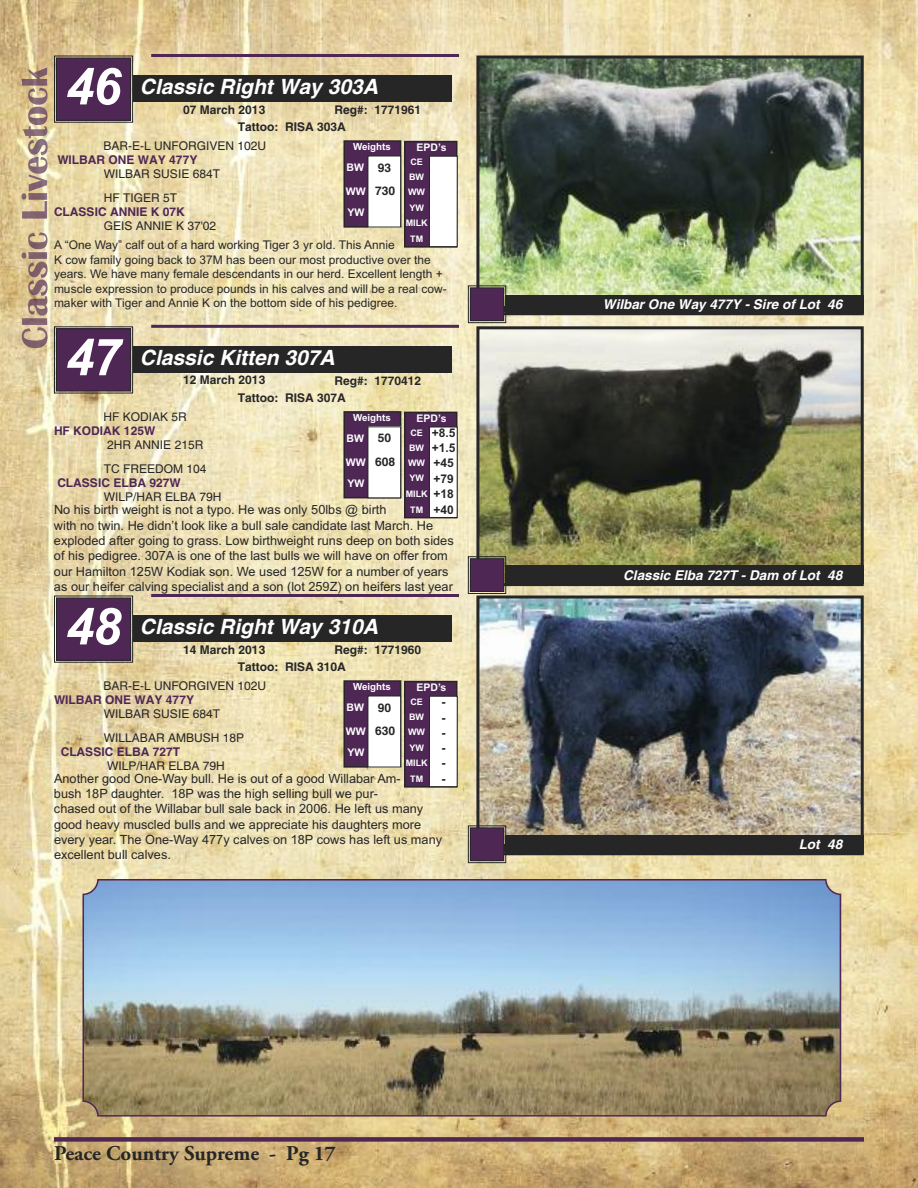
<style>
.page{position:relative;width:918px;height:1188px;background:#fff}
.page>*{position:absolute;margin:0;border:0;box-sizing:border-box;transform-origin:0 0}
.t1{font:italic 700 51px "Arial";color:#fff}
.t2{font:italic 700 21px "Helvetica";color:#fff}
.t3{font:700 21px "Adobe Garamond Pro";color:#272627}
.t4{font:italic 700 13.5px "Helvetica";color:#fff}
.t5{font:12.75px/15.3px "Arial";color:#272627}
.t6{font:12px/14.4px "Arial";color:#272627}
.t7{font:12px "Helvetica";color:#272627}
.t8{font:700 12px/23.9px "Helvetica";color:#272627}
.t9{font:700 12px "Helvetica";color:#4f2755}
.t10{font:700 12px/15.3px "Arial";color:#272627}
.t11{font:700 10.5px/20.9px "Arial";color:#fff}
.t12{font:700 9.75px "Arial";color:#fff}
.t13{font:700 9px/15.5px "Arial";color:#fff;text-align:center}
</style>
<div class="page">
<img style="left:0;top:0;width:918px;height:1188px">
<div style="left:54px;top:1137px;width:810px;height:5px;background:#4f2755"></div>
<img style="left:480px;top:60px;width:380px;height:235px">
<div style="left:476px;top:56px;width:388px;height:259px;border:3px solid #272627"></div>
<div style="left:506px;top:295px;width:358px;height:19px;background:#272627"></div>
<div style="left:470px;top:288px;width:34px;height:33px;background:#4f2755"></div>
<div style="left:468px;top:285px;width:38px;height:38px;border:1px solid #272627"></div>
<div style="left:470px;top:287px;width:34px;height:34px;border:1px solid #272627"></div>
<hr style="left:151px;top:54px;width:308px;height:3px;background:#4f2755">
<div style="left:344px;top:141px;width:57px;height:86px;background:#4f2755"></div>
<div style="left:343px;top:140px;width:58px;height:88px;border:2px solid #272627"></div>
<div style="left:368px;top:156px;width:33px;height:71px;background:#fff"></div>
<div style="left:368px;top:156px;width:33px;height:71px;border:1px solid #272627"></div>
<div style="left:57px;top:58px;width:74px;height:62px;background:#4f2755"></div>
<div style="left:54px;top:55px;width:79px;height:68px;border:1px solid #272627"></div>
<div style="left:56px;top:57px;width:75px;height:64px;border:1px solid #272627"></div>
<div style="left:133px;top:75px;width:319px;height:27px;background:#272627"></div>
<div style="left:405px;top:142px;width:52px;height:105px;background:#4f2755"></div>
<div style="left:404px;top:141px;width:53px;height:107px;border:2px solid #272627"></div>
<div style="left:429px;top:156px;width:28px;height:91px;background:#fff"></div>
<div style="left:429px;top:156px;width:29px;height:91px;border:1px solid #272627"></div>
<img style="left:480px;top:330px;width:380px;height:236px">
<div style="left:476px;top:326px;width:388px;height:260px;border:3px solid #272627"></div>
<div style="left:506px;top:566px;width:358px;height:18px;background:#272627"></div>
<div style="left:470px;top:559px;width:34px;height:32px;background:#4f2755"></div>
<div style="left:468px;top:556px;width:38px;height:38px;border:1px solid #272627"></div>
<div style="left:470px;top:558px;width:34px;height:34px;border:1px solid #272627"></div>
<hr style="left:151px;top:325px;width:308px;height:3px;background:#4f2755">
<div style="left:344px;top:412px;width:57px;height:86px;background:#4f2755"></div>
<div style="left:343px;top:411px;width:58px;height:87px;border:2px solid #272627"></div>
<div style="left:368px;top:427px;width:33px;height:71px;background:#fff"></div>
<div style="left:368px;top:426px;width:33px;height:72px;border:1px solid #272627"></div>
<div style="left:57px;top:329px;width:74px;height:62px;background:#4f2755"></div>
<div style="left:54px;top:326px;width:79px;height:68px;border:1px solid #272627"></div>
<div style="left:56px;top:328px;width:75px;height:64px;border:1px solid #272627"></div>
<div style="left:133px;top:346px;width:319px;height:27px;background:#272627"></div>
<div style="left:405px;top:412px;width:52px;height:106px;background:#4f2755"></div>
<div style="left:404px;top:412px;width:53px;height:106px;border:2px solid #272627"></div>
<div style="left:429px;top:427px;width:28px;height:90px;background:#fff"></div>
<div style="left:429px;top:427px;width:29px;height:91px;border:1px solid #272627"></div>
<img style="left:480px;top:600px;width:380px;height:235px">
<div style="left:476px;top:596px;width:388px;height:259px;border:3px solid #272627"></div>
<div style="left:506px;top:835px;width:358px;height:19px;background:#272627"></div>
<div style="left:470px;top:828px;width:34px;height:33px;background:#4f2755"></div>
<div style="left:468px;top:825px;width:38px;height:38px;border:1px solid #272627"></div>
<div style="left:470px;top:827px;width:34px;height:34px;border:1px solid #272627"></div>
<hr style="left:151px;top:594px;width:308px;height:3px;background:#4f2755">
<div style="left:344px;top:681px;width:57px;height:86px;background:#4f2755"></div>
<div style="left:343px;top:680px;width:58px;height:88px;border:2px solid #272627"></div>
<div style="left:368px;top:696px;width:33px;height:71px;background:#fff"></div>
<div style="left:368px;top:696px;width:33px;height:71px;border:1px solid #272627"></div>
<div style="left:57px;top:598px;width:74px;height:62px;background:#4f2755"></div>
<div style="left:54px;top:595px;width:79px;height:68px;border:1px solid #272627"></div>
<div style="left:56px;top:597px;width:75px;height:64px;border:1px solid #272627"></div>
<div style="left:133px;top:615px;width:319px;height:27px;background:#272627"></div>
<div style="left:405px;top:682px;width:52px;height:105px;background:#4f2755"></div>
<div style="left:404px;top:681px;width:53px;height:107px;border:2px solid #272627"></div>
<div style="left:429px;top:696px;width:28px;height:91px;background:#fff"></div>
<div style="left:429px;top:696px;width:29px;height:91px;border:1px solid #272627"></div>
<img style="left:22px;top:107px;width:26px;height:241px">
<svg style="left:83px;top:879px;width:758px;height:238px"></svg>
<h1 class="t1" style="left:66px;top:57px;width:57px">46</h1>
<h2 class="t2" style="left:140px;top:75px;width:240px">Classic Right Way 303A</h2>
<p class="t8" style="left:183px;top:97px;width:84px">07 March 2013</p>
<p class="t8" style="left:238px;top:101px;width:185px;line-height:17.1px;text-indent:97px">Reg#: 1771961<br>Tattoo: RISA 303A</p>
<p class="t7" style="left:104px;top:139px;width:164px">BAR-E-L UNFORGIVEN 102U</p>
<p class="t7" style="left:104px;top:167px;width:118px">WILBAR SUSIE 684T</p>
<p class="t9" style="left:54px;top:205px;width:132px">CLASSIC ANNIE K 07K</p>
<p class="t12" style="left:353px;top:141px;width:39px">Weights</p>
<p class="t8" style="left:375px;top:155px;width:22px">93<br>730</p>
<p class="t11" style="left:417px;top:137px;width:31px">EPD’s</p>
<p class="t13" style="left:406px;top:154px;width:23px">CE<br>BW<br>WW<br>YW<br>MILK<br>TM</p>
<p class="t9" style="left:57px;top:153px;width:142px">WILBAR ONE WAY 477Y</p>
<p class="t11" style="left:347px;top:157px;width:19px">BW</p>
<p class="t11" style="left:346px;top:181px;width:21px">WW<br>YW</p>
<p class="t6" style="left:54px;top:238px;width:394px">A “One Way” calf out of a hard working Tiger 3 yr old. This Annie<br>K cow family going back to 37M has been our most productive over the years. We have many female descendants in our herd. Excellent length + muscle expression to produce pounds in his calves and will be a real cow&shy;maker with Tiger and Annie K on the bottom side of his pedigree.</p>
<p class="t7" style="left:104px;top:191px;width:75px">HF TIGER 5T</p>
<p class="t7" style="left:104px;top:219px;width:114px">GEIS ANNIE K 37'02</p>
<h1 class="t1" style="left:66px;top:328px;width:57px">47</h1>
<h2 class="t2" style="left:140px;top:346px;width:196px">Classic Kitten 307A</h2>
<p class="t8" style="left:183px;top:368px;width:84px">12 March 2013</p>
<p class="t8" style="left:238px;top:372px;width:185px;line-height:17.1px;text-indent:97px">Reg#: 1770412<br>Tattoo: RISA 307A</p>
<p class="t7" style="left:104px;top:410px;width:85px">HF KODIAK 5R</p>
<p class="t7" style="left:107px;top:437px;width:98px">2HR ANNIE 215R</p>
<p class="t9" style="left:57px;top:476px;width:125px">CLASSIC ELBA 927W</p>
<p class="t12" style="left:353px;top:412px;width:39px">Weights</p>
<p class="t8" style="left:375px;top:426px;width:22px">50<br>608</p>
<p class="t11" style="left:417px;top:408px;width:31px">EPD’s</p>
<p class="t13" style="left:406px;top:425px;width:23px">CE<br>BW<br>WW<br>YW<br>MILK<br>TM</p>
<p class="t10" style="left:432px;top:425px;width:25px">+8.5 +1.5 +45 +79 +18 +40</p>
<p class="t9" style="left:54px;top:423px;width:103px">HF KODIAK 125W</p>
<p class="t11" style="left:347px;top:428px;width:19px">BW</p>
<p class="t11" style="left:346px;top:452px;width:21px">WW<br>YW</p>
<p class="t5" style="left:54px;top:502px;width:401px">No his birth weight is not a typo. He was only 50lbs @ birth<br>with no twin. He didn’t look like a bull sale candidate last March. He exploded after going to grass. Low birthweight runs deep on both sides of his pedigree. 307A is one of the last bulls we will have on offer from our Hamilton 125W Kodiak son. We used 125W for a number of years as our heifer calving specialist and a son (lot 259Z) on heifers last year</p>
<p class="t7" style="left:104px;top:461px;width:104px">TC FREEDOM 104</p>
<p class="t7" style="left:104px;top:490px;width:119px">WILP/HAR ELBA 79H</p>
<h1 class="t1" style="left:66px;top:597px;width:57px">48</h1>
<h2 class="t2" style="left:140px;top:615px;width:240px">Classic Right Way 310A</h2>
<p class="t8" style="left:183px;top:637px;width:84px">14 March 2013</p>
<p class="t8" style="left:238px;top:641px;width:185px;line-height:17.1px;text-indent:97px">Reg#: 1771960<br>Tattoo: RISA 310A</p>
<p class="t7" style="left:104px;top:679px;width:164px">BAR-E-L UNFORGIVEN 102U</p>
<p class="t7" style="left:104px;top:707px;width:118px">WILBAR SUSIE 684T</p>
<p class="t9" style="left:61px;top:745px;width:121px">CLASSIC ELBA 727T</p>
<p class="t12" style="left:353px;top:681px;width:39px">Weights</p>
<p class="t8" style="left:375px;top:695px;width:22px">90<br>630</p>
<p class="t11" style="left:417px;top:677px;width:31px">EPD’s</p>
<p class="t13" style="left:406px;top:694px;width:23px">CE<br>BW<br>WW<br>YW<br>MILK<br>TM</p>
<p class="t10" style="left:442px;top:695px;width:6px;text-align:justify">- - - - - -</p>
<p class="t9" style="left:54px;top:693px;width:142px">WILBAR ONE WAY 477Y</p>
<p class="t11" style="left:347px;top:697px;width:19px">BW</p>
<p class="t11" style="left:346px;top:721px;width:21px">WW<br>YW</p>
<p class="t5" style="left:54px;top:771px;width:390px">Another good One-Way bull. He is out of a good Willabar Am-<br>bush 18P daughter. 18P was the high selling bull we pur-<br>chased out of the Willabar bull sale back in 2006. He left us many good heavy muscled bulls and we appreciate his daughters more every year. The One-Way 477y calves on 18P cows has left us many excellent bull calves.</p>
<p class="t7" style="left:104px;top:731px;width:142px">WILLABAR AMBUSH 18P</p>
<p class="t7" style="left:107px;top:759px;width:119px">WILP/HAR ELBA 79H</p>
<h2 class="t3" style="left:54px;top:1145px;width:283px">Peace Country Supreme - Pg 17</h2>
<p class="t4" style="left:603px;top:297px;width:241px">Wilbar One Way 477Y - Sire of Lot 46</p>
<p class="t4" style="left:623px;top:568px;width:221px">Classic Elba 727T - Dam of Lot 48</p>
<p class="t4" style="left:799px;top:837px;width:45px">Lot 48</p>
</div>
